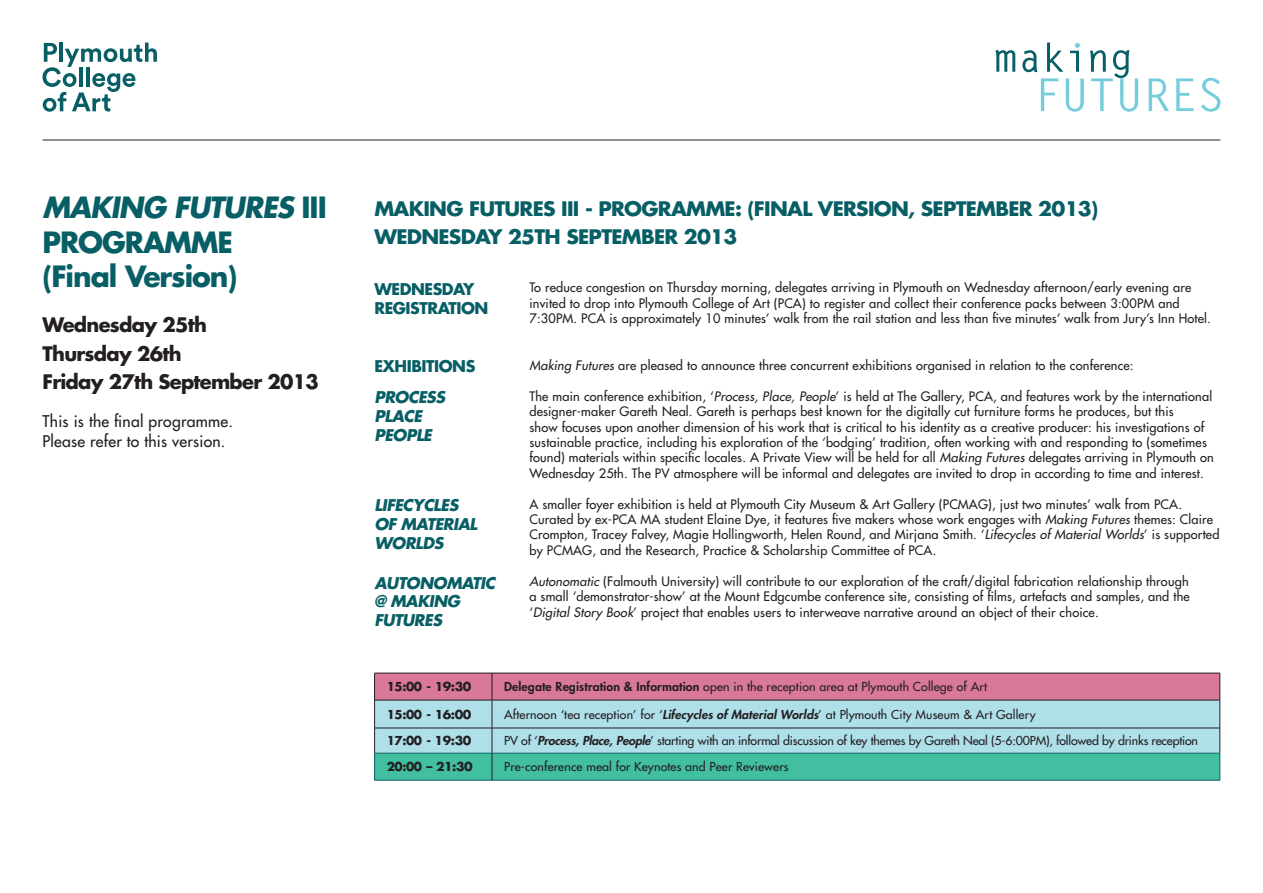
<style>
.page{position:relative;width:1263px;height:893px;background:#fff}
.page>*{position:absolute;margin:0;border:0;box-sizing:border-box;transform-origin:0 0}
.t1{font:700 28.5px/34.2px "Futura LT";letter-spacing:-.035em;color:#075e65}
.t2{font:700 19.5px/27.9px "Futura LT";letter-spacing:-.035em;color:#075e65;scale:1.04 1}
.t3{font:700 19.5px/28.5px "Futura LT";letter-spacing:-.035em;color:#231f20}
.t4{font:italic 700 15.75px/18.9px "Futura LT";letter-spacing:-.03em;color:#075e65}
.t5{font:15.75px/20.4px "Futura LT";letter-spacing:.015em;color:#231f20}
.t6{font:700 15.75px/18.9px "Futura LT";letter-spacing:-.03em;color:#075e65}
.t7{font:12.75px/15.3px "Futura LT";letter-spacing:.015em;color:#231f20}
.t8{font:12px "Futura LT";letter-spacing:.01em;color:#231f20}
.t9{font:12px "Futura LT";letter-spacing:-.015em;color:#231f20}
.t10{font:700 12px "Futura LT";letter-spacing:-.035em;color:#231f20}
.s1{font-style:italic}
.s2{font-weight:800}
.s3{font-weight:800;font-style:italic}
</style>
<div class="page">
<svg style="left:995px;top:43px;width:225px;height:69px"></svg>
<hr style="left:43px;top:140px;width:1177px;height:1px;background:#231f20">
<svg style="left:43px;top:43px;width:114px;height:69px"></svg>
<svg style="left:374px;top:673px;width:846px;height:107px;background:#98b7bd"></svg>
<hr style="left:374px;top:780px;width:118px;height:1px;background:#075e65">
<hr style="left:492px;top:780px;width:728px;height:1px;background:#075e65">
<h1 class="t1" style="left:43px;top:190px;width:286px"><span class="s1">MAKING FUTURES</span> III<br>PROGRAMME<br>(FINAL VERSION)</h1>
<h2 class="t3" style="left:43px;top:310px;width:278px">WEDNESDAY 25TH<br>THURSDAY 26TH<br>FRIDAY 27TH SEPTEMBER 2013</h2>
<p class="t5" style="left:43px;top:411px;width:192px">This is the final programme.<br>Please refer to this version.</p>
<h2 class="t2" style="left:374px;top:195px;width:697px;text-indent:361px">: (FINAL VERSION, SEPTEMBER 2013)<br>WEDN ESDAY 25TH SEPTEMBER 2013</h2>
<h2 class="t2" style="left:374px;top:195px;width:244px">MAKING FUTURES III - PROGRAMME</h2>
<p class="t6" style="left:374px;top:279px;width:102px">WEDNESDAY<br>REG</p>
<p class="t6" style="left:406px;top:298px;width:84px">ISTRATION</p>
<p class="t6" style="left:374px;top:356px;width:102px">EXHIBITIONS</p>
<p class="t4" style="left:374px;top:388px;width:59px">PROCESS<br>PLACE<br>PEOPLE</p>
<p class="t4" style="left:374px;top:496px;width:77px">LIFECYCLES<br>OF MATERIA</p>
<p class="t4" style="left:470px;top:515px;width:9px">L</p>
<p class="t4" style="left:374px;top:534px;width:71px">WORLDS</p>
<p class="t4" style="left:374px;top:573px;width:13px">AUT</p>
<p class="t4" style="left:374px;top:573px;width:122px;text-indent:32px">ONOMATIC @ MAKING<br>FUTURES</p>
<p class="t7" style="left:529px;top:280px;width:683px">To reduce congestion on Thursday morning, delegates arriving in Plymouth on Wednesday afternoon/early evening are invited to drop into Plymouth College of Art (PCA) to register and collect their conference packs between 3:00PM and<br>7:30PM. PCA is approximately 10 minutes’ walk from the rail station and less than five minutes’ walk from Jury’s Inn Hotel.</p>
<p class="t7" style="left:529px;top:357px;width:606px"><span class="s1">Making Futures</span> are pleased to announce three concurrent exhibitions organised in relation to the conference:</p>
<p class="t7" style="left:529px;top:389px;width:686px">The main conference exhibition, ‘<span class="s1">Process, Place, People</span>’ is held at The Gallery, PCA, and features work by the international designer-maker Gareth Neal. Gareth is perhaps best known for the digitally cut furniture forms he produces, but this<br>show focuses upon another dimension of his work that is critical to his identity as a creative producer: his investigations of sustainable practice, including his exploration of the ‘bodging’ tradition, often working with and responding to (sometimes found) materials within specific locales. A Private View will be held for all <span class="s1">Making Futures</span> delegates arriving in Plymouth on Wednesday 25th. The PV atmosphere will be informal and delegates are invited to drop in according to time and interest.</p>
<p class="t7" style="left:529px;top:496px;width:691px">A smaller foyer exhibition is held at Plymouth City Museum &amp; Art Gallery (PCMAG), just two minutes’ walk from PCA.<br>Curated by ex-PCA MA student Elaine Dye, it features five makers whose work engages with <span class="s1">Making Futures</span> themes: Claire Crompton, Tracey Falvey, Magie Hollingworth, Helen Round, and Mirjana Smith. ‘<span class="s1">Lifecycles of Material Worlds</span>’ is supported by PCMAG, and the Research, Practice &amp; Scholarship Committee of PCA.</p>
<p class="t7" style="left:529px;top:574px;width:662px;text-align:justify"><span class="s1">Autonomatic</span> (Falmouth University) will contribute to our exploration of the craft/digital fabrication relationship through a small ‘demonstrator-show’ at the Mount Edgcumbe conference site, consisting of films, artefacts and samples, and the ‘<span class="s1">Digital Story Book</span>’ project that enables users to interweave narrative around an object of their choice.</p>
<p class="t10" style="left:387px;top:679px;width:86px">15:00 - 19:30</p>
<p class="t8" style="left:504px;top:679px;width:485px"><span class="s2">Delegate Registration &amp; Information</span> open in the reception area at Plymouth College of Art</p>
<p class="t10" style="left:387px;top:706px;width:86px">15:00 - 16:00</p>
<p class="t8" style="left:504px;top:706px;width:533px">Afternoon ‘tea reception’ for ‘<span class="s3">Lifecycles of Material Worlds</span>’ at Plymouth City Museum &amp; Art Gallery</p>
<p class="t10" style="left:387px;top:733px;width:86px">17:00 - 19:30</p>
<p class="t9" style="left:504px;top:733px;width:695px">PV of ‘<span class="s3">Process, Place, People</span>’ starting with an informal discussion of key themes by Gareth Neal (5-6:00PM), followed by drinks reception</p>
<p class="t10" style="left:387px;top:759px;width:88px">20:00 – 21:30</p>
<p class="t8" style="left:504px;top:759px;width:286px">Pre-conference meal for Keynotes and Peer Reviewers</p>
</div>
